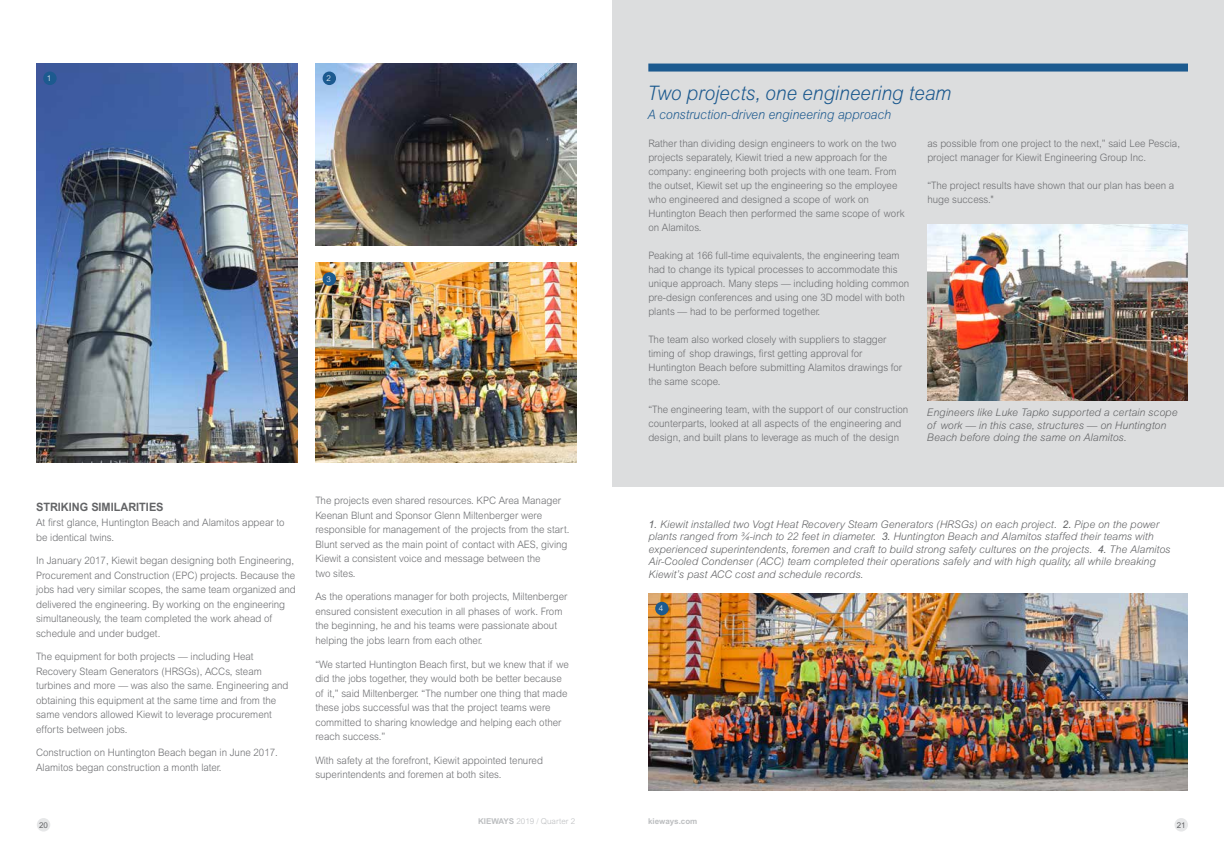
<style>
.page{position:relative;width:1224px;height:854px;background:#fff}
.page>*{position:absolute;margin:0;border:0;box-sizing:border-box;transform-origin:0 0}
.t1{font:italic 300 20px "Arial MT Std";color:#1d5a8f;scale:.95 1}
.t2{font:italic 300 13px "Arial MT Std";color:#1d5a8f;scale:.95 1}
.t3{font:700 11.5px "Arial MT Std";color:#636466;scale:.95 1}
.t4{font:italic 300 10.5px/12.6px "Arial MT Std";color:#636466}
.t5{font:300 10.2px/14.5px "Arial MT Std";color:#6d6e71;scale:.95 1}
.t6{font:300 8px "Arial MT Std";color:#bcbec0}
.t7{font:700 8px "Arial MT Std";color:#bcbec0}
.t8{font:300 8px "Arial MT Std";color:#fff}
.t9{font:8px "Arial MT Std";color:#636466}
.s1{font-weight:400}
.s2{font-weight:700}
</style>
<div class="page">
<div style="left:612px;top:0;width:612px;height:486px;background:#dcddde"></div>
<div style="left:648px;top:63px;width:540px;height:8px;background:#1c5a8f"></div>
<img style="left:927px;top:224px;width:261px;height:176px">
<img style="left:36px;top:63px;width:262px;height:399px">
<img style="left:315px;top:63px;width:261px;height:182px">
<img style="left:315px;top:262px;width:262px;height:200px">
<img style="left:648px;top:593px;width:540px;height:197px">
<div style="left:43px;top:71px;width:14px;height:14px;background:#1c5a8f;border-radius:50%"></div>
<div style="left:323px;top:71px;width:13px;height:14px;background:#1c5a8f;border-radius:50%"></div>
<div style="left:323px;top:272px;width:13px;height:14px;background:#1c5a8f;border-radius:50%"></div>
<div style="left:655px;top:601px;width:14px;height:14px;background:#1c5a8f;border-radius:50%"></div>
<div style="left:37px;top:817px;width:13px;height:14px;background:#e6e7e8;border-radius:50%"></div>
<div style="left:1174px;top:817px;width:14px;height:14px;background:#e6e7e8;border-radius:50%"></div>
<p class="t8" style="left:47px;top:74px;width:6px">1</p>
<p class="t8" style="left:326px;top:74px;width:6px">2</p>
<p class="t8" style="left:326px;top:274px;width:6px">3</p>
<p class="t3" style="left:36px;top:500px;width:136px">STRIKING SIMILARITIES</p>
<p class="t5" style="left:36px;top:515px;width:263px">At first glance, Huntington Beach and Alamitos appear to be identical twins.</p>
<p class="t5" style="left:36px;top:553px;width:275px">In January 2017, Kiewit began designing both Engineering, Procurement and Construction (EPC) projects. Because the jobs had very similar scopes, the same team organized and delivered the engineering. By working on the engineering simultaneously, the team completed the work ahead of schedule and under budget.</p>
<p class="t5" style="left:36px;top:649px;width:267px">The equipment for both projects — including Heat Recovery Steam Generators (HRSGs), ACCs, steam turbines and more — was also the same. Engineering and obtaining this equipment at the same time and from the same vendors allowed Kiewit to leverage procurement efforts between jobs.</p>
<p class="t5" style="left:36px;top:745px;width:256px">Construction on Huntington Beach began in June 2017.<br>Alamitos began construction a month later.</p>
<p class="t5" style="left:315px;top:493px;width:269px">The projects even shared resources. KPC Area Manager Keenan Blunt and Sponsor Glenn Miltenberger were responsible for management of the projects from the start.<br>Blunt served as the main point of contact with AES, giving Kiewit a consistent voice and message between the<br>two sites.</p>
<p class="t5" style="left:315px;top:589px;width:267px">As the operations manager for both projects, Miltenberger ensured consistent execution in all phases of work. From the beginning, he and his teams were passionate about helping the jobs learn from each other.</p>
<p class="t5" style="left:315px;top:656px;width:268px">“We started Huntington Beach first, but we knew that if we did the jobs together, they would both be better because of it,” said Miltenberger. “The number one thing that made these jobs successful was that the project teams were committed to sharing knowledge and helping each other reach success.”</p>
<p class="t5" style="left:315px;top:752px;width:241px">With safety at the forefront, Kiewit appointed tenured superintendents and foremen at both sites.</p>
<h1 class="t1" style="left:647px;top:81px;width:321px">Two projects, one engineering team</h1>
<p class="t2" style="left:647px;top:107px;width:258px">A construction-driven engineering approach</p>
<p class="t5" style="left:927px;top:136px;width:268px;line-height:14px">as possible from one project to the next,” said Lee Pescia, project manager for Kiewit Engineering Group Inc.</p>
<p class="t5" style="left:927px;top:178px;width:261px;line-height:14px">“The project results have shown that our plan has been a huge success."</p>
<p class="t5" style="left:648px;top:136px;width:271px;line-height:14px">Rather than dividing design engineers to work on the two projects separately, Kiewit tried a new approach for the company: engineering both projects with one team. From the outset, Kiewit set up the engineering so the employee who engineered and designed a scope of work on Huntington Beach then performed the same scope of work on Alamitos.</p>
<p class="t5" style="left:648px;top:248px;width:276px;line-height:14px">Peaking at 166 full-time equivalents, the engineering team had to change its typical processes to accommodate this unique approach. Many steps — including holding common pre-design conferences and using one 3D model with both plants — had to be performed together.</p>
<p class="t5" style="left:648px;top:332px;width:269px;line-height:14px">The team also worked closely with suppliers to stagger timing of shop drawings, first getting approval for Huntington Beach before submitting Alamitos drawings for the same scope.</p>
<p class="t5" style="left:648px;top:402px;width:275px;line-height:14px">“The engineering team, with the support of our construction counterparts, looked at all aspects of the engineering and design, and built plans to leverage as much of the design</p>
<p class="t4" style="left:927px;top:406px;width:252px">Engineers like Luke Tapko supported a certain scope of work — in this case, structures — on Huntington<br>Beach before doing the same on Alamitos.</p>
<p class="t4" style="left:648px;top:517px;width:524px"><span class="s1">1.</span> Kiewit installed two Vogt Heat Recovery Steam Generators (HRSGs) on each project. <span class="s1">2.</span> Pipe on the power plants ranged from ¾-inch to 22 feet in diameter. <span class="s1">3.</span> Huntington Beach and Alamitos staffed their teams with experienced superintendents, foremen and craft to build strong safety cultures on the projects. <span class="s1">4.</span> The Alamitos Air-Cooled Condenser (ACC) team completed their operations safely and with high quality, all while breaking Kiewit’s past ACC cost and schedule records.</p>
<p class="t8" style="left:659px;top:604px;width:6px">4</p>
<p class="t6" style="left:478px;top:816px;width:99px"><span class="s2">KIEWAYS</span> 2019 / Quarter 2</p>
<p class="t7" style="left:648px;top:815px;width:51px">kieways.com</p>
<p class="t9" style="left:39px;top:820px;width:10px">20</p>
<p class="t9" style="left:1177px;top:820px;width:10px">21</p>
</div>
